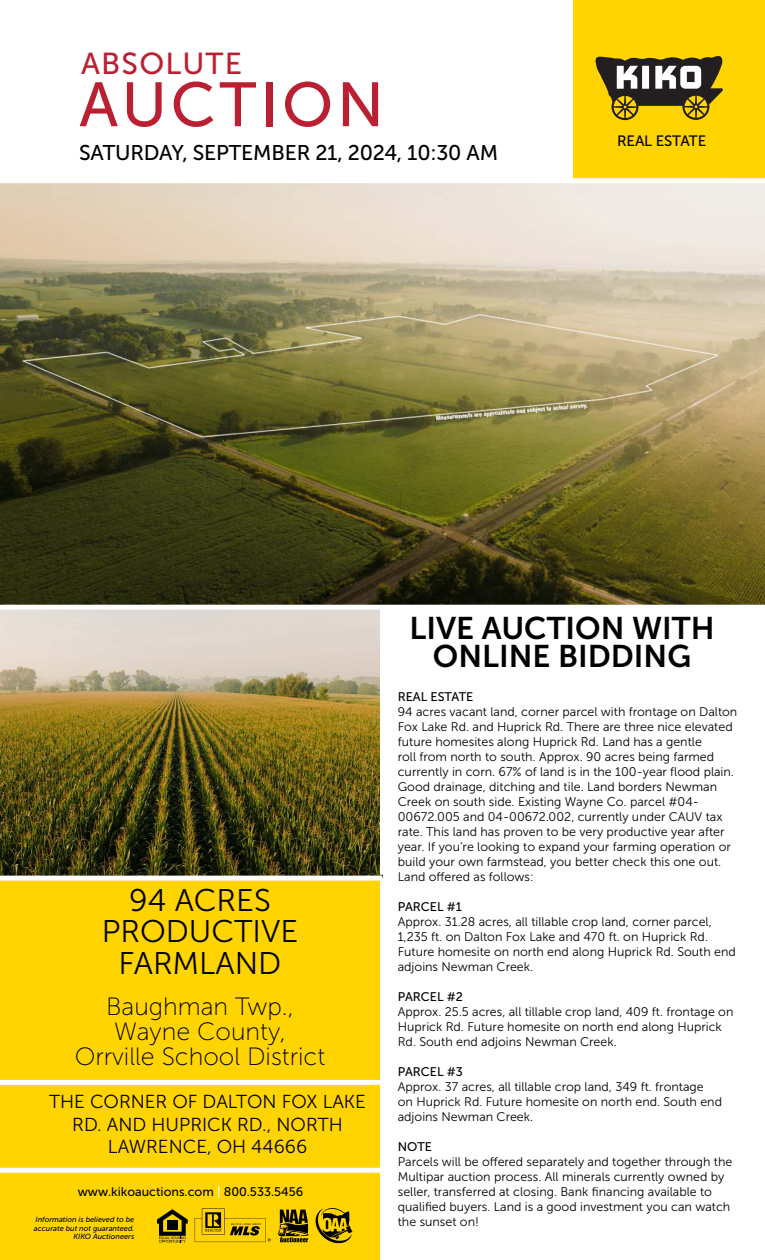
<style>
.page{position:relative;width:765px;height:1260px;background:#fff}
.page>*{position:absolute;margin:0;border:0;box-sizing:border-box;transform-origin:0 0}
.t1{font:62.38px "Museo Sans 500";letter-spacing:.06em;color:#bb1f32}
.t2{font:31.25px/27.5px "Museo Sans 700";color:#000;text-align:center}
.t3{font:31.25px/31.2px "Museo Sans 300";color:#000;text-align:center}
.t4{font:30.25px "Museo Sans 500";letter-spacing:.04em;color:#bb1f32}
.t5{font:25px/25px "Museo Sans 100";color:#000;text-align:center}
.t6{font:21.25px "Museo Sans 500";letter-spacing:-.01em;color:#000}
.t7{font:18.75px/22.5px "Museo Sans 300";color:#000;text-align:center}
.t8{font:15px "Museo Sans 500";letter-spacing:-.01em;color:#000}
.t9{font:12.5px/15px "Museo Sans 300";color:#000}
.t10{font:12.5px "Museo Sans 500";color:#000}
.t11{font:italic 7.5px/8.8px "Museo Sans 500";color:#000;text-align:right}
.s1{color:#fff}
</style>
<div class="page">
<img style="left:0;top:610px;width:382px;height:266px">
<img style="left:0;top:183px;width:765px;height:422px">
<div style="left:380px;top:608px;width:5px;height:267px;background:#fff"></div>
<div style="left:574px;top:0;width:191px;height:180px;background:#ffd400"></div>
<svg style="left:595px;top:56px;width:128px;height:64px"></svg>
<div style="left:0;top:178px;width:765px;height:5px;background:#fff"></div>
<div style="left:0;top:878px;width:384px;height:382px;background:#ffd400"></div>
<div style="left:0;top:1168px;width:389px;height:5px;background:#fff"></div>
<div style="left:0;top:1080px;width:389px;height:5px;background:#fff"></div>
<svg style="left:278px;top:1210px;width:31px;height:32px"></svg>
<svg style="left:195px;top:1208px;width:76px;height:34px"></svg>
<svg style="left:157px;top:1209px;width:31px;height:34px"></svg>
<img style="left:316px;top:1208px;width:36px;height:36px">
<div style="left:0;top:876px;width:382px;height:5px;background:#fff"></div>
<div style="left:380px;top:878px;width:5px;height:382px;background:#fff"></div>
<h3 class="t4" style="left:81px;top:47px;width:163px">ABSOLUTE</h3>
<h1 class="t1" style="left:79px;top:71px;width:306px">AUCTION</h1>
<h3 class="t6" style="left:79px;top:141px;width:420px">SATURDAY, SEPTEMBER 21, 2024, 10:30 AM</h3>
<p class="t8" style="left:617px;top:133px;width:91px">REAL ESTATE</p>
<h2 class="t3" style="left:102px;top:885px;width:198px">94 ACRES<br>PRODUCTIVE<br>FARMLAND</h2>
<h3 class="t5" style="left:75px;top:995px;width:252px">Baughman Twp.,<br>Wayne County,<br>Orrville School District</h3>
<h3 class="t7" style="left:49px;top:1091px;width:318px">THE CORNER OF DALTON FOX LAKE<br>RD. AND HUPRICK RD., NORTH<br>LAWRENCE, OH 44666</h3>
<p class="t10" style="left:78px;top:1185px;width:227px">www.kikoauctions.com <span class="s1">|</span> 800.533.5456</p>
<p class="t11" style="left:34px;top:1215px;width:102px">Information is believed to be accurate but not guaranteed.<br>KIKO Auctioneers</p>
<h2 class="t2" style="left:410px;top:614px;width:307px">LIVE AUCTION WITH<br>ONLINE BIDDING</h2>
<p class="t10" style="left:398px;top:690px;width:77px">REAL ESTATE</p>
<p class="t9" style="left:398px;top:705px;width:341px">94 acres vacant land, corner parcel with frontage on Dalton Fox Lake Rd. and Huprick Rd. There are three nice elevated future homesites along Huprick Rd. Land has a gentle<br>roll from north to south. Approx. 90 acres being farmed currently in corn. 67% of land is in the 100-year flood plain.<br>Good drainage, ditching and tile. Land borders Newman Creek on south side. Existing Wayne Co. parcel #04- 00672.005 and 04-00672.002, currently under CAUV tax rate. This land has proven to be very productive year after year. If you’re looking to expand your farming operation or build your own farmstead, you better check this one out.<br>Land offered as follows:</p>
<p class="t10" style="left:398px;top:900px;width:66px">PARCEL #1</p>
<p class="t9" style="left:398px;top:915px;width:340px">Approx. 31.28 acres, all tillable crop land, corner parcel, 1,235 ft. on Dalton Fox Lake and 470 ft. on Huprick Rd.<br>Future homesite on north end along Huprick Rd. South end adjoins Newman Creek.</p>
<p class="t10" style="left:398px;top:990px;width:67px">PARCEL #2</p>
<p class="t9" style="left:398px;top:1005px;width:337px">Approx. 25.5 acres, all tillable crop land, 409 ft. frontage on<br>Huprick Rd. Future homesite on north end along Huprick<br>Rd. South end adjoins Newman Creek.</p>
<p class="t10" style="left:398px;top:1065px;width:67px">PARCEL #3</p>
<p class="t9" style="left:398px;top:1080px;width:326px">Approx. 37 acres, all tillable crop land, 349 ft. frontage<br>on Huprick Rd. Future homesite on north end. South end adjoins Newman Creek.</p>
<p class="t10" style="left:398px;top:1140px;width:36px">NOTE</p>
<p class="t9" style="left:398px;top:1155px;width:336px">Parcels will be offered separately and together through the Multipar auction process. All minerals currently owned by seller, transferred at closing. Bank financing available to qualified buyers. Land is a good investment you can watch the sunset on!</p>
</div>
